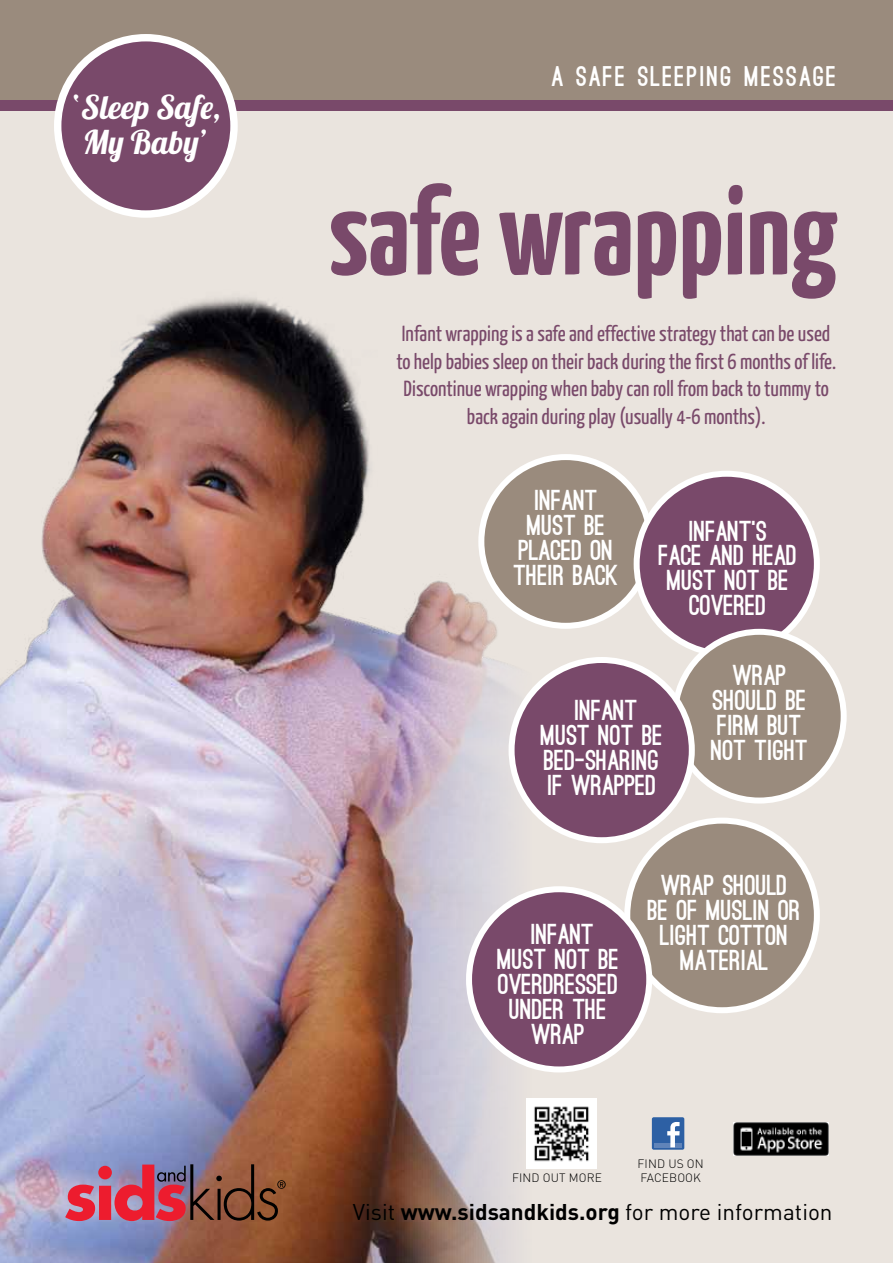
<style>
.page{position:relative;width:893px;height:1263px;background:#fff}
.page>*{position:absolute;margin:0;border:0;box-sizing:border-box;transform-origin:0 0}
.t1{font:700 123.6px "Yanone Kaffeesatz";color:#79496a}
.t2{font:32.85px/35.2px "Lobster 1.4";color:#fff;text-align:center}
.t3{font:900 27.3px/24.9px "Ostrich Sans";color:#fff;text-align:center}
.t4{font:900 27px "Ostrich Sans";letter-spacing:.08em;color:#fff}
.t5{font:22.5px "DINOT";color:#000}
.t6{font:21.9px/27.8px "Yanone Kaffeesatz";color:#79496a;text-align:center}
.t7{font:300 12px "DINOT";letter-spacing:.01em;color:#000}
.s1{font-weight:700}
</style>
<div class="page">
<div style="left:0;top:102px;width:893px;height:1161px;background:#eae4de"></div>
<img style="left:0;top:297px;width:548px;height:966px">
<div style="left:0;top:0;width:893px;height:103px;background:#9a8b7d"></div>
<div style="left:0;top:100px;width:893px;height:11px;background:#79496a"></div>
<div style="left:481px;top:457px;width:169px;height:169px;background:#9a8b7d;border-radius:50%"></div>
<div style="left:478px;top:454px;width:175px;height:175px;border:6px solid #fff;border-radius:50%"></div>
<div style="left:637px;top:474px;width:180px;height:180px;background:#79496a;border-radius:50%"></div>
<div style="left:634px;top:471px;width:186px;height:186px;border:6px solid #fff;border-radius:50%"></div>
<div style="left:675px;top:632px;width:169px;height:168px;background:#9a8b7d;border-radius:50%"></div>
<div style="left:672px;top:629px;width:175px;height:174px;border:6px solid #fff;border-radius:50%"></div>
<div style="left:512px;top:660px;width:180px;height:180px;background:#79496a;border-radius:50%"></div>
<div style="left:509px;top:657px;width:186px;height:186px;border:6px solid #fff;border-radius:50%"></div>
<div style="left:627px;top:821px;width:190px;height:189px;background:#9a8b7d;border-radius:50%"></div>
<div style="left:624px;top:818px;width:196px;height:195px;border:6px solid #fff;border-radius:50%"></div>
<div style="left:469px;top:889px;width:180px;height:180px;background:#79496a;border-radius:50%"></div>
<div style="left:466px;top:886px;width:186px;height:186px;border:6px solid #fff;border-radius:50%"></div>
<svg style="left:65px;top:1164px;width:221px;height:57px;background:#9f535b"></svg>
<img style="left:527px;top:1099px;width:69px;height:69px">
<div style="left:652px;top:1117px;width:32px;height:33px;background:#2d60a4;border-radius:2px"></div>
<hr style="left:654px;top:1143px;width:28px;height:4px;background:#6084b9">
<svg style="left:667px;top:1122px;width:13px;height:25px"></svg>
<img style="left:733px;top:1123px;width:96px;height:32px">
<div style="left:58px;top:38px;width:176px;height:176px;background:#79496a;border-radius:50%"></div>
<div style="left:54px;top:34px;width:184px;height:184px;border:7px solid #fff;border-radius:50%"></div>
<p class="t2" style="left:71px;top:89px;width:151px">‘Sleep Safe,<br>My Baby’</p>
<p class="t4" style="left:552px;top:66px;width:286px">A SAFE SLEEPING MESSAGE</p>
<h1 class="t1" style="left:329px;top:156px;width:511px">safe wrapping</h1>
<p class="t6" style="left:396px;top:319px;width:441px">Infant wrapping is a safe and effective strategy that can be used to help babies sleep on their back during the first 6 months of life.<br>Discontinue wrapping when baby can roll from back to tummy to back again during play (usually 4-6 months).</p>
<p class="t3" style="left:514px;top:489px;width:106px">INFANT<br>MUST BE<br>PLACED ON<br>THEIR BACK</p>
<p class="t3" style="left:659px;top:519px;width:140px">INFANT’S<br>FACE AND HEAD<br>MUST NOT BE<br>COVERED</p>
<p class="t3" style="left:541px;top:699px;width:123px">INFANT<br>MUST NOT BE<br>BED-SHARING<br>IF WRAPPED</p>
<p class="t3" style="left:711px;top:664px;width:98px">WRAP<br>SHOULD BE<br>FIRM BUT<br>NOT TIGHT</p>
<p class="t3" style="left:497px;top:923px;width:123px">INFANT<br>MUST NOT BE<br>OVERDRESSED<br>UNDER THE<br>WRAP</p>
<p class="t3" style="left:648px;top:874px;width:155px">WRAP SHOULD<br>BE OF MUSLIN OR<br>LIGHT COTTON<br>MATERIAL</p>
<p class="t7" style="left:638px;top:1156px;width:68px">FIND US ON</p>
<p class="t7" style="left:512px;top:1171px;width:89px">FIND OUT MORE</p>
<p class="t7" style="left:640px;top:1170px;width:62px">FACEBOOK</p>
<p class="t5" style="left:353px;top:1197px;width:481px">Visit <span class="s1">www.sidsandkids.org</span> for more information</p>
</div>
